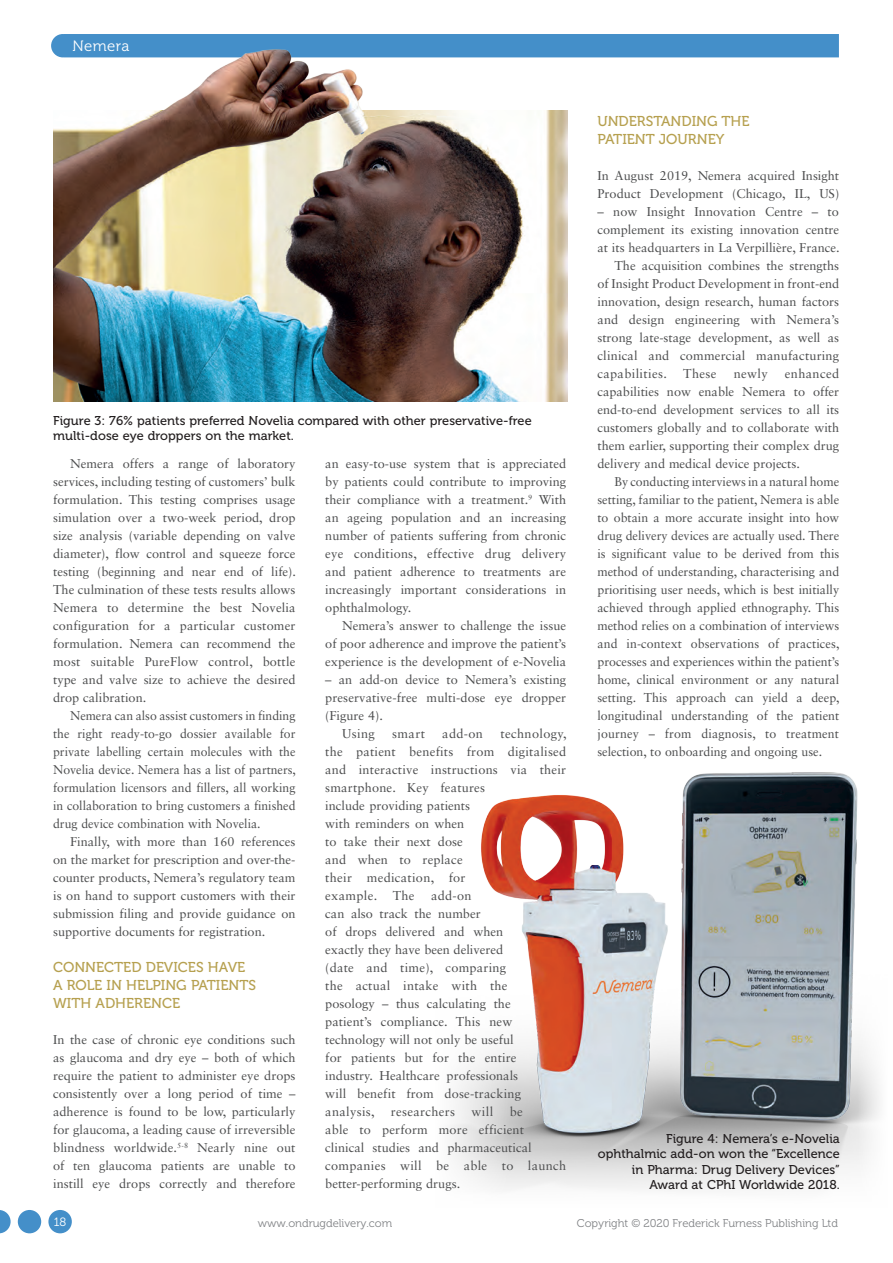
<style>
.page{position:relative;width:893px;height:1263px;background:#fff}
.page>*{position:absolute;margin:0;border:0;box-sizing:border-box;transform-origin:0 0}
.t1{font:15px "Museo 300";letter-spacing:.025em;color:#fff}
.MF_Xhead{font:14.25px/18px "Museo 500";color:#b6a04f}
.MF_body{font:12.75px/18px "Sabon LT Std";color:#4b4c4d;text-align:justify}
.MF_body_no_indent{font:12.75px/18px "Sabon LT Std";color:#4b4c4d;text-align:justify}
.MF_body-2{font:12.75px/18px "Sabon LT Std";color:#4b4c4d;text-align:justify;scale:.96 1}
.MF_Captions{font:12.75px/15.3px "Museo 500";letter-spacing:.005em;color:#231f20;text-align:right}
.MF_body-3{font:12.75px/18px "Sabon LT Std";letter-spacing:.02em;color:#4b4c4d}
.MF_body-4{font:12.75px "Sabon LT Std";letter-spacing:.025em;color:#4b4c4d}
.t2{font:12px "Museo 300";color:#fff}
.t3{font:11.25px "Museo 300";color:#808285}
</style>
<div class="page">
<img style="left:481px;top:772px;width:377px;height:371px">
<svg style="left:515px;top:1143px;width:339px;height:46px"></svg>
<svg style="left:451px;top:905px;width:64px;height:285px"></svg>
<div style="left:854px;top:905px;width:35px;height:341px;background:#fff"></div>
<img style="left:53px;top:111px;width:515px;height:290px">
<div style="left:51px;top:34px;width:788px;height:23px;background:#448fc9"></div>
<img style="left:69px;top:45px;width:433px;height:75px">
<div style="left:48px;top:1210px;width:24px;height:23px;background:#448fc9;border-radius:50%"></div>
<div style="left:18px;top:1210px;width:23px;height:23px;background:#448fc9;border-radius:50%"></div>
<svg style="left:0;top:1210px;width:11px;height:23px"></svg>
<p class="t1" style="left:72px;top:37px;width:59px">Nemera</p>
<p class="MF_Captions" style="left:53px;top:413px;width:480px;text-align:left">Figure 3: 76% patients preferred Novelia compared with other preservative-free multi-dose eye droppers on the market.</p>
<p class="MF_body" style="left:53px;top:454px;width:244px;text-indent:17px">Nemera offers a range of laboratory services, including testing of customers’ bulk formulation. This testing comprises usage simulation over a two-week period, drop size analysis (variable depending on valve diameter), flow control and squeeze force testing (beginning and near end of life).<br>The culmination of these tests results allows Nemera to determine the best Novelia configuration for a particular customer formulation. Nemera can recommend the most suitable PureFlow control, bottle type and valve size to achieve the desired drop calibration.</p>
<p class="MF_body-2" style="left:53px;top:706px;width:254px;text-indent:17px">Nemera can also assist customers in finding the right ready-to-go dossier available for private labelling certain molecules with the Novelia device. Nemera has a list of partners, formulation licensors and fillers, all working in collaboration to bring customers a finished drug device combination with Novelia.</p>
<p class="MF_body" style="left:53px;top:832px;width:244px;text-indent:17px">Finally, with more than 160 references on the market for prescription and over-the&shy;counter products, Nemera’s regulatory team is on hand to support customers with their submission filing and provide guidance on supportive documents for registration.</p>
<p class="MF_Xhead" style="left:53px;top:958px;width:204px">CONNECTED DEVICES HAVE<br>A ROLE IN HELPING PATIENTS<br>WITH ADHERENCE</p>
<p class="MF_body_no_indent" style="left:53px;top:1030px;width:244px">In the case of chronic eye conditions such as glaucoma and dry eye – both of which require the patient to administer eye drops consistently over a long period of time – adherence is found to be low, particularly for glaucoma, a leading cause of irreversible blindness worldwide.<sup>5-8</sup> Nearly nine out of ten glaucoma patients are unable to instill eye drops correctly and therefore</p>
<p class="MF_body_no_indent" style="left:325px;top:454px;width:243px">an easy-to-use system that is appreciated by patients could contribute to improving their compliance with a treatment.<sup>9</sup> With an ageing population and an increasing number of patients suffering from chronic eye conditions, effective drug delivery and patient adherence to treatments are increasingly important considerations in ophthalmology.</p>
<p class="MF_body" style="left:325px;top:616px;width:242px;text-indent:17px">Nemera’s answer to challenge the issue of poor adherence and improve the patient’s experience is the development of e-Novelia</p>
<p class="MF_body" style="left:325px;top:670px;width:242px">– an add-on device to Nemera’s existing preservative-free multi-dose eye dropper (Figure 4).</p>
<p class="MF_body" style="left:342px;top:724px;width:34px">Using</p>
<p class="MF_body" style="left:392px;top:724px;width:34px">smart</p>
<p class="MF_body" style="left:442px;top:724px;width:42px">add-on</p>
<p class="MF_body-3" style="left:325px;top:724px;width:243px;text-indent:175px">technology, the patient benefits from digitalised and interactive instructions via their smartphone. Key features<br>include providing patients<br>with reminders on when<br>to take their next dose<br>and when to replace<br>their medication, for<br>example. The</p>
<p class="MF_body" style="left:325px;top:887px;width:197px;text-align:left;text-indent:106px">add-on<br>can also track the number<br>of drops delivered and when exactly they have been delivered (date and time), comparing the actual intake with the posology – thus calculating the patient’s compliance. This new technology will not only be useful for patients but for the entire industry. Healthcare professionals will benefit from dose-tracking analysis,</p>
<p class="MF_body" style="left:325px;top:1103px;width:242px;text-align:left;text-indent:184px">be<br>able to perform more efficient clinical studies and pharmaceutical companies will be able to launch better-performing drugs.</p>
<p class="MF_body-4" style="left:391px;top:1104px;width:66px">researchers</p>
<p class="MF_body" style="left:472px;top:1103px;width:23px">will</p>
<p class="MF_Xhead" style="left:597px;top:112px;width:154px">UNDERSTANDING THE<br>PATIENT JOURNEY</p>
<p class="MF_body_no_indent" style="left:597px;top:166px;width:243px">In August 2019, Nemera acquired Insight<br>Product Development (Chicago, IL, US)</p>
<p class="MF_body_no_indent" style="left:597px;top:202px;width:244px">– now Insight Innovation Centre – to complement its existing innovation centre at its headquarters in La Verpillière, France.</p>
<p class="MF_body" style="left:597px;top:256px;width:243px;text-indent:17px">The acquisition combines the strengths of Insight Product Development in front-end innovation, design research, human factors and design engineering with Nemera’s strong late-stage development, as well as clinical and commercial manufacturing capabilities.</p>
<p class="MF_body" style="left:597px;top:364px;width:243px;text-indent:187px">enhanced capabilities now enable Nemera to offer end-to-end development services to all its customers globally and to collaborate with them earlier, supporting their complex drug delivery and medical device projects.</p>
<p class="MF_body" style="left:597px;top:472px;width:244px;text-indent:17px">By conducting interviews in a natural home setting, familiar to the patient, Nemera is able to obtain a more accurate insight into how drug delivery devices are actually used. There is significant value to be derived from this method of understanding, characterising and prioritising user needs, which is best initially achieved through applied ethnography. This method relies on a combination of interviews and in-context observations of practices, processes and experiences within the patient’s home, clinical environment or any natural setting. This approach can yield a deep, longitudinal understanding of the patient journey – from diagnosis, to treatment selection, to onboarding and ongoing use.</p>
<p class="MF_body" style="left:683px;top:364px;width:35px">These</p>
<p class="MF_body" style="left:734px;top:364px;width:36px">newly</p>
<p class="MF_Captions" style="left:598px;top:1131px;width:243px">Figure 4: Nemera’s e-Novelia ophthalmic add-on won the “Excellence in Pharma: Drug Delivery Devices” Award at CPhI Worldwide 2018.</p>
<p class="t2" style="left:54px;top:1215px;width:14px">18</p>
<p class="t3" style="left:258px;top:1217px;width:136px">www.ondrugdelivery.com</p>
<p class="t3" style="left:577px;top:1217px;width:263px">Copyright © 2020 Frederick Furness Publishing Ltd</p>
</div>
